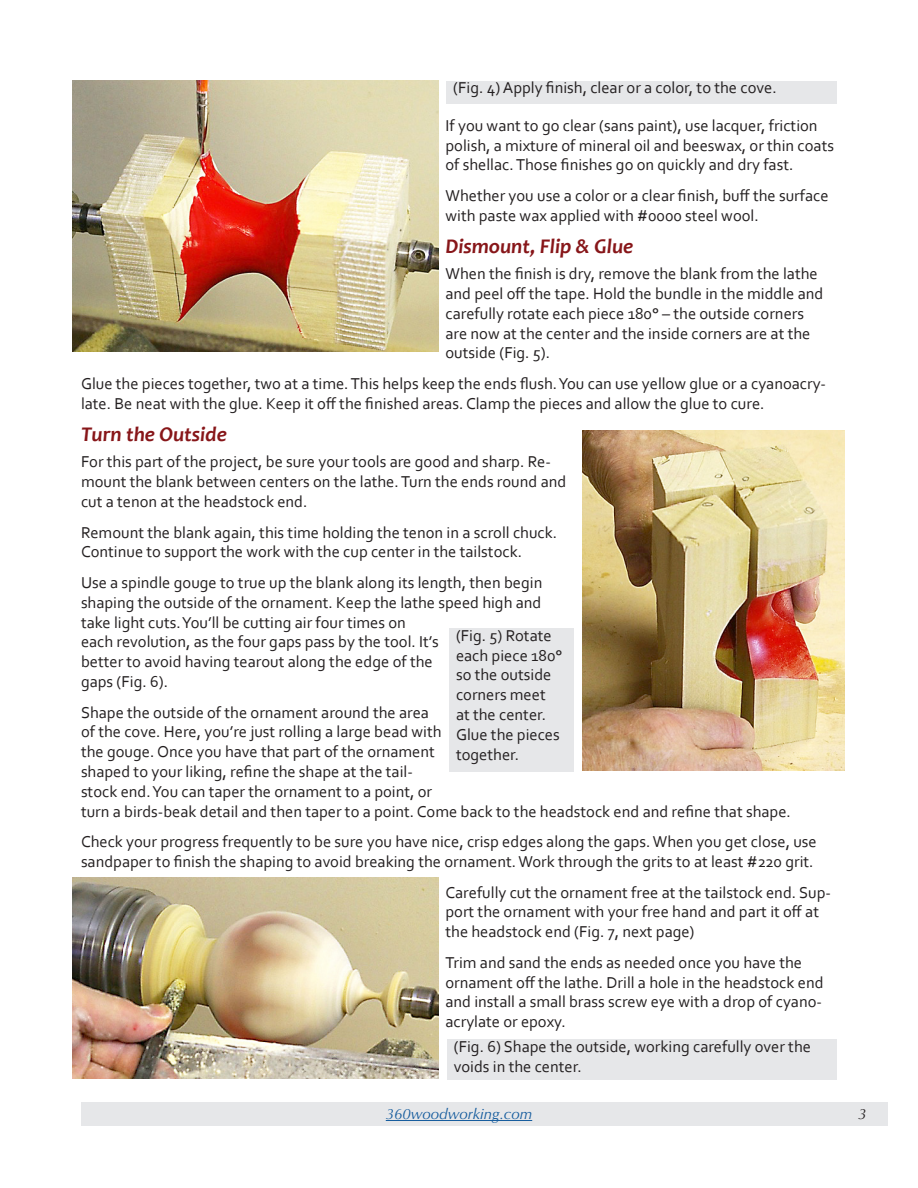
<style>
.page{position:relative;width:918px;height:1188px;background:#fff}
.page>*{position:absolute;margin:0;border:0;box-sizing:border-box;transform-origin:0 0}
.Article_Subhead{font:italic 700 21px "Candara";color:#871619}
.Article_body-no_inde{font:16.5px/19.8px "Corbel";color:#231f20}
.Article_caption{font:16.5px/19.8px "Corbel";color:#231f20}
.page_bottom{font:italic 15px "Optima LT Std";color:#175d9e}
.page_bottom-2{font:italic 15px "Optima LT Std";color:#231f20}
</style>
<div class="page">
<div style="left:837px;top:1102px;width:51px;height:23px;background:#e6e7e9"></div>
<div style="left:81px;top:1102px;width:756px;height:23px;background:#e6e7e9"></div>
<hr style="left:386px;top:1120px;width:146px;height:1px;background:#175d9e">
<img style="left:72px;top:80px;width:367px;height:272px">
<img style="left:582px;top:431px;width:262px;height:339px">
<img style="left:72px;top:878px;width:367px;height:201px">
<div style="left:447px;top:81px;width:390px;height:23px;background:#e6e7e9"></div>
<div style="left:449px;top:629px;width:124px;height:143px;background:#e6e7e9"></div>
<div style="left:447px;top:1040px;width:390px;height:40px;background:#e6e7e9"></div>
<p class="Article_caption" style="left:453px;top:77px;width:325px">(Fig. 4) Apply finish, clear or a color, to the cove.</p>
<p class="Article_body-no_inde" style="left:446px;top:115px;width:390px">If you want to go clear (sans paint), use lacquer, friction polish, a mixture of mineral oil and beeswax, or thin coats of shellac. Those finishes go on quickly and dry fast.</p>
<p class="Article_body-no_inde" style="left:446px;top:185px;width:385px">Whether you use a color or a clear finish, buff the surface with paste wax applied with #0000 steel wool.</p>
<p class="Article_Subhead" style="left:446px;top:233px;width:189px">Dismount, Flip &amp; Glue</p>
<p class="Article_body-no_inde" style="left:446px;top:263px;width:379px">When the finish is dry, remove the blank from the lathe and peel off the tape. Hold the bundle in the middle and carefully rotate each piece 180° – the outside corners are now at the center and the inside corners are at the outside (Fig. 5).</p>
<p class="Article_body-no_inde" style="left:81px;top:373px;width:747px">Glue the pieces together, two at a time. This helps keep the ends flush. You can use yellow glue or a cyanoacry&shy;late. Be neat with the glue. Keep it off the finished areas. Clamp the pieces and allow the glue to cure.</p>
<p class="Article_Subhead" style="left:81px;top:421px;width:147px">Turn the Outside</p>
<p class="Article_body-no_inde" style="left:81px;top:452px;width:487px">For this part of the project, be sure your tools are good and sharp. Re&shy;mount the blank between centers on the lathe. Turn the ends round and cut a tenon at the headstock end.</p>
<p class="Article_body-no_inde" style="left:81px;top:522px;width:478px">Remount the blank again, this time holding the tenon in a scroll chuck.<br>Continue to support the work with the cup center in the tailstock.</p>
<p class="Article_body-no_inde" style="left:81px;top:572px;width:463px">Use a spindle gouge to true up the blank along its length, then begin shaping the outside of the ornament. Keep the lathe speed high and take light cuts. You’ll be cutting air four times on<br>each revolution, as the four gaps pass by the tool. It’s<br>better to avoid having tearout along the edge of the<br>gaps (Fig. 6).</p>
<p class="Article_body-no_inde" style="left:81px;top:702px;width:711px">Shape the outside of the ornament around the area<br>of the cove. Here, you’re just rolling a large bead with<br>the gouge. Once you have that part of the ornament<br>shaped to your liking, refine the shape at the tail-<br>stock end. You can taper the ornament to a point, or<br>turn a birds-beak detail and then taper to a point. Come back to the headstock end and refine that shape.</p>
<p class="Article_body-no_inde" style="left:81px;top:831px;width:737px">Check your progress frequently to be sure you have nice, crisp edges along the gaps. When you get close, use sandpaper to finish the shaping to avoid breaking the ornament. Work through the grits to at least #220 grit.</p>
<p class="Article_body-no_inde" style="left:446px;top:882px;width:387px">Carefully cut the ornament free at the tailstock end. Sup&shy;port the ornament with your free hand and part it off at the headstock end (Fig. 7, next page)</p>
<p class="Article_body-no_inde" style="left:446px;top:952px;width:380px">Trim and sand the ends as needed once you have the ornament off the lathe. Drill a hole in the headstock end and install a small brass screw eye with a drop of cyano&shy;acrylate or epoxy.</p>
<p class="Article_caption" style="left:456px;top:625px;width:108px">(Fig. 5) Rotate each piece 180° so the outside corners meet at the center.<br>Glue the pieces together.</p>
<p class="Article_caption" style="left:454px;top:1036px;width:359px">(Fig. 6) Shape the outside, working carefully over the voids in the center.</p>
<p class="page_bottom" style="left:386px;top:1105px;width:148px">360woodworking.com</p>
<p class="page_bottom-2" style="left:858px;top:1105px;width:10px">3</p>
</div>
